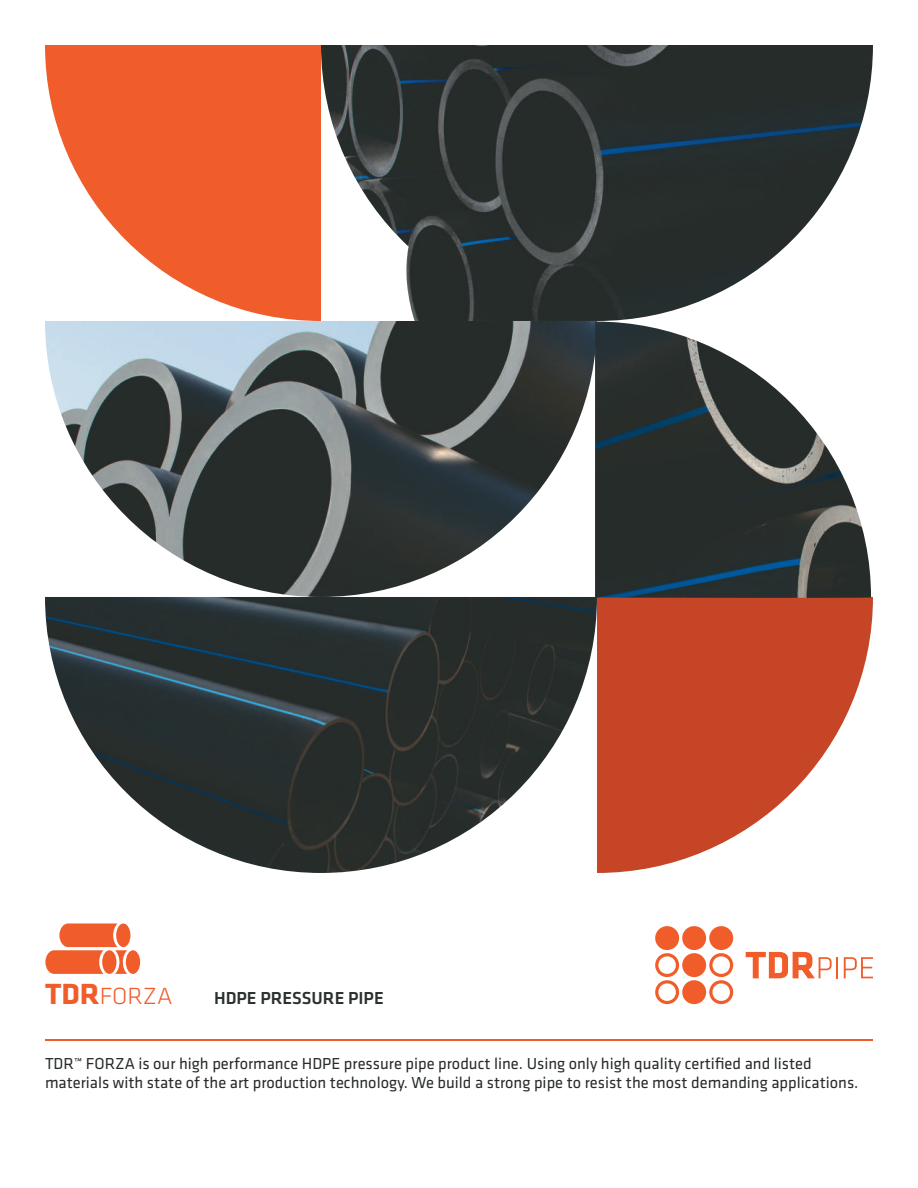
<style>
.page{position:relative;width:918px;height:1188px;background:#fff}
.page>*{position:absolute;margin:0;border:0;box-sizing:border-box;transform-origin:0 0}
.t1{font:300 24.3px "Klavika";color:#f15d2a}
.t2{font:500 18px "Klavika";color:#2a312e}
.t3{font:16.5px/19.5px "Klavika";color:#272c2a}
.s1{font-weight:700;font-size:30.3px}
</style>
<div class="page">
<hr style="left:45px;top:1039px;width:828px;height:2px;background:#f15d2a">
<svg style="left:746px;top:952px;width:86px;height:26px"></svg>
<hr style="left:836px;top:957px;width:2px;height:21px;background:#f15d2a">
<svg style="left:844px;top:957px;width:29px;height:21px"></svg>
<svg style="left:655px;top:926px;width:79px;height:79px"></svg>
<svg style="left:45px;top:45px;width:276px;height:276px;fill:#f15d2a"></svg>
<svg style="left:597px;top:597px;width:276px;height:276px;fill:#c74527"></svg>
<img style="left:45px;top:321px;width:552px;height:552px">
<img style="left:321px;top:45px;width:552px;height:276px">
<div style="left:126px;top:950px;width:14px;height:24px;background:#f15d2a;border-radius:50%"></div>
<svg style="left:45px;top:923px;width:82px;height:51px"></svg>
<div style="left:116px;top:923px;width:14px;height:24px;background:#f15d2a;border-radius:50%"></div>
<img style="left:595px;top:322px;width:276px;height:276px">
<h1 class="t1" style="left:45px;top:981px;width:129px"><span class="s1">TDR</span>FORZA</h1>
<p class="t2" style="left:214px;top:986px;width:171px">HDPE PRESSURE PIPE</p>
<p class="t3" style="left:45px;top:1053px;width:815px">TDR™ FORZA is our high performance HDPE pressure pipe product line. Using only high quality certified and listed materials with state of the art production technology. We build a strong pipe to resist the most demanding applications.</p>
</div>
